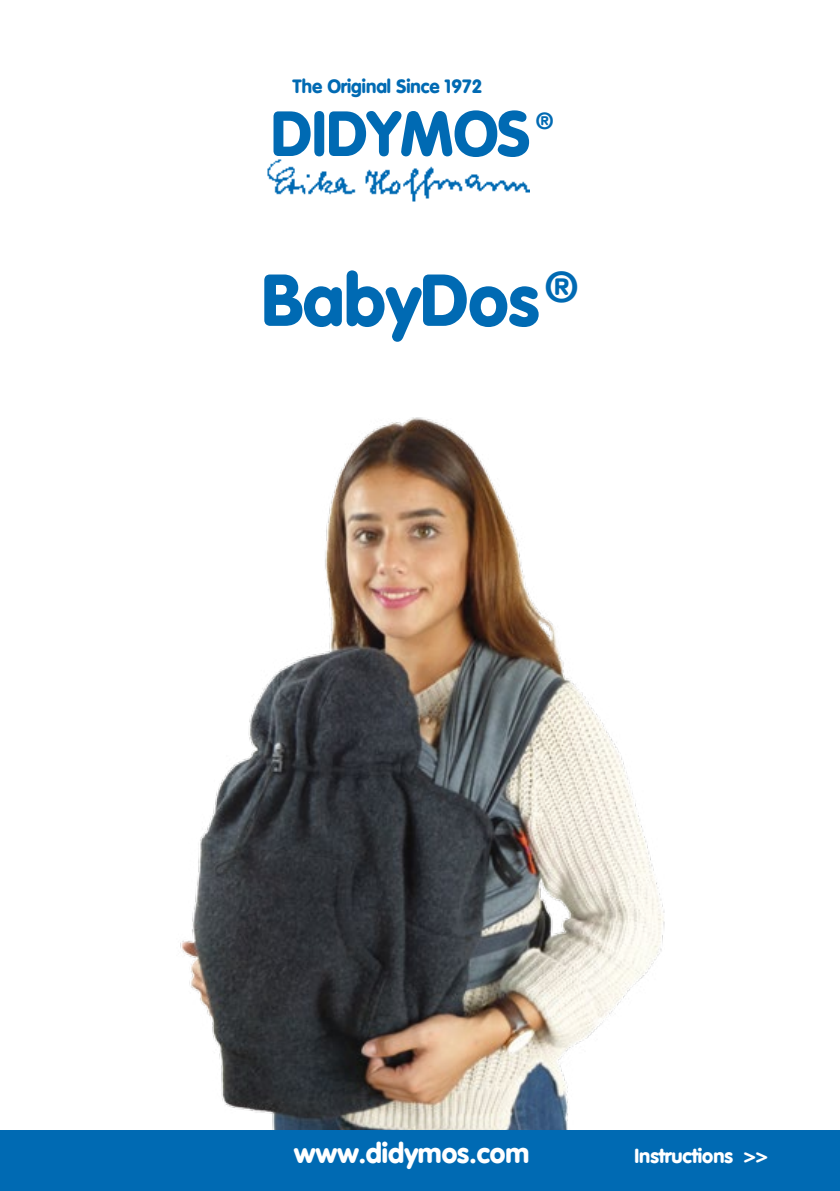
<style>
.page{position:relative;width:840px;height:1191px;background:#fff}
.page>*{position:absolute;margin:0;border:0;box-sizing:border-box;transform-origin:0 0}
.t1{font:700 72px "Vogue";color:#006ab3}
.t2{font:700 62.6px "Vogue";color:#006ab3}
.t3{font:700 28px "Vogue";color:#fff}
.t4{font:700 22.8px "Vogue";color:#006ab3}
.t5{font:700 20px "Vogue";color:#fff}
.t6{font:700 19px "Vogue";color:#006ab3}
</style>
<div class="page">
<img style="left:180px;top:417px;width:483px;height:713px">
<div style="left:0;top:1130px;width:839px;height:61px;background:#006ab3"></div>
<img style="left:267px;top:159px;width:262px;height:43px">
<p class="t6" style="left:293px;top:75px;width:191px">The Original Since 1972</p>
<h2 class="t2" style="left:271px;top:96px;width:260px">DIDYMOS</h2>
<p class="t4" style="left:535px;top:107px;width:19px">®</p>
<h1 class="t1" style="left:261px;top:257px;width:318px">BabyDos <sup>®</sup></h1>
<h3 class="t3" style="left:294px;top:1136px;width:236px">www.didymos.com</h3>
<p class="t5" style="left:634px;top:1143px;width:135px">Instructions &gt;&gt;</p>
</div>
